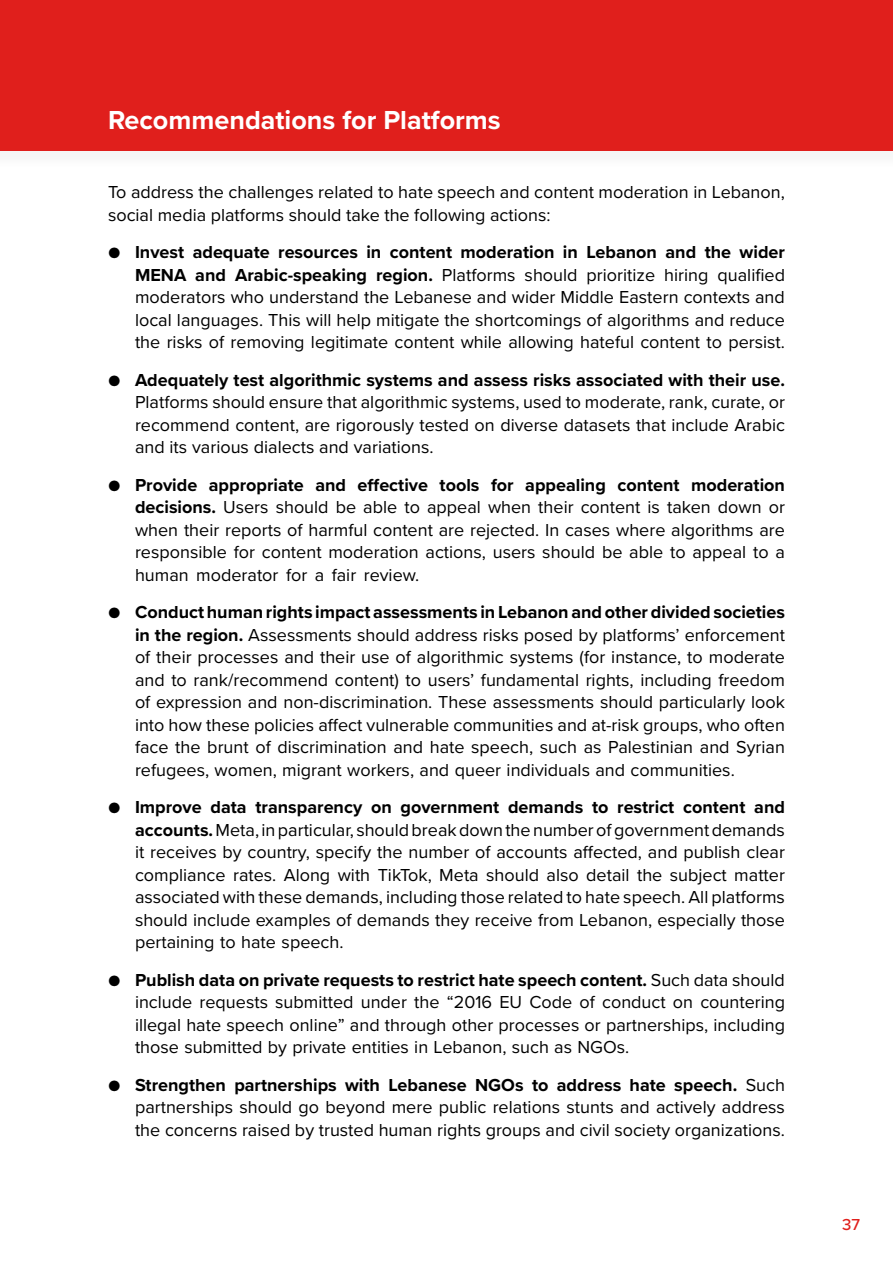
<style>
.page{position:relative;width:893px;height:1263px;background:#fff}
.page>*{position:absolute;margin:0;border:0;box-sizing:border-box;transform-origin:0 0}
.t1{font:700 27px "Proxima Nova";color:#fff}
.t2{font:18px/22.5px "Proxima Nova";color:#000;text-align:justify}
.t3{font:700 18px "Proxima Nova";color:#000}
.t4{font:500 16.5px "Proxima Nova";color:#e01f1c}
.s1{font-weight:700}
</style>
<div class="page">
<div style="left:0;top:2px;width:893px;height:168px;background:#f8f8f8"></div>
<div style="left:0;top:0;width:893px;height:151px;background:#e01f1c"></div>
<h1 class="t1" style="left:108px;top:100px;width:394px">Recommendations for Platforms</h1>
<p class="t2" style="left:108px;top:180px;width:678px">To address the challenges related to hate speech and content moderation in Lebanon, social media platforms should take the following actions:</p>
<p class="t2" style="left:135px;top:240px;width:651px;text-indent:-27px"><span class="s1">● Invest adequate resources in content moderation in Lebanon and the wider MENA and Arabic-speaking region.</span> Platforms should prioritize hiring qualified moderators who understand the Lebanese and wider Middle Eastern contexts and local languages. This will help mitigate the shortcomings of algorithms and reduce the risks of removing legitimate content while allowing hateful content to persist.</p>
<p class="t3" style="left:108px;top:366px;width:678px">● Adequately test algorithmic systems and assess risks associated with their use.</p>
<p class="t2" style="left:135px;top:390px;width:651px">Platforms should ensure that algorithmic systems, used to moderate, rank, curate, or recommend content, are rigorously tested on diverse datasets that include Arabic and its various dialects and variations.</p>
<p class="t2" style="left:135px;top:473px;width:651px;text-indent:-27px"><span class="s1">● Provide appropriate and effective tools for appealing content moderation decisions.</span> Users should be able to appeal when their content is taken down or when their reports of harmful content are rejected. In cases where algorithms are responsible for content moderation actions, users should be able to appeal to a human moderator for a fair review.</p>
<p class="t2" style="left:135px;top:600px;width:651px;text-indent:-27px"><span class="s1">● Conduct human rights impact assessments in Lebanon and other divided societies in the region.</span> Assessments should address risks posed by platforms’ enforcement of their processes and their use of algorithmic systems (for instance, to moderate and to rank/recommend content) to users’ fundamental rights, including freedom of expression and non-discrimination. These assessments should particularly look into how these policies affect vulnerable communities and at-risk groups, who often face the brunt of discrimination and hate speech, such as Palestinian and Syrian refugees, women, migrant workers, and queer individuals and communities.</p>
<p class="t2" style="left:135px;top:795px;width:651px;text-indent:-27px"><span class="s1">● Improve data transparency on government demands to restrict content and accounts.</span>Meta, in particular, should break down the number of government demands it receives by country, specify the number of accounts affected, and publish clear compliance rates. Along with TikTok, Meta should also detail the subject matter associated with these demands, including those related to hate speech. All platforms should include examples of demands they receive from Lebanon, especially those pertaining to hate speech.</p>
<p class="t2" style="left:135px;top:968px;width:651px;text-indent:-27px"><span class="s1">● Publish data on private requests to restrict hate speech content.</span> Such data should include requests submitted under the “2016 EU Code of conduct on countering illegal hate speech online” and through other processes or partnerships, including those submitted by private entities in Lebanon, such as NGOs.</p>
<p class="t2" style="left:135px;top:1073px;width:651px;text-indent:-27px"><span class="s1">● Strengthen partnerships with Lebanese NGOs to address hate speech.</span> Such partnerships should go beyond mere public relations stunts and actively address the concerns raised by trusted human rights groups and civil society organizations.</p>
<p class="t4" style="left:842px;top:1212px;width:19px">37</p>
</div>
